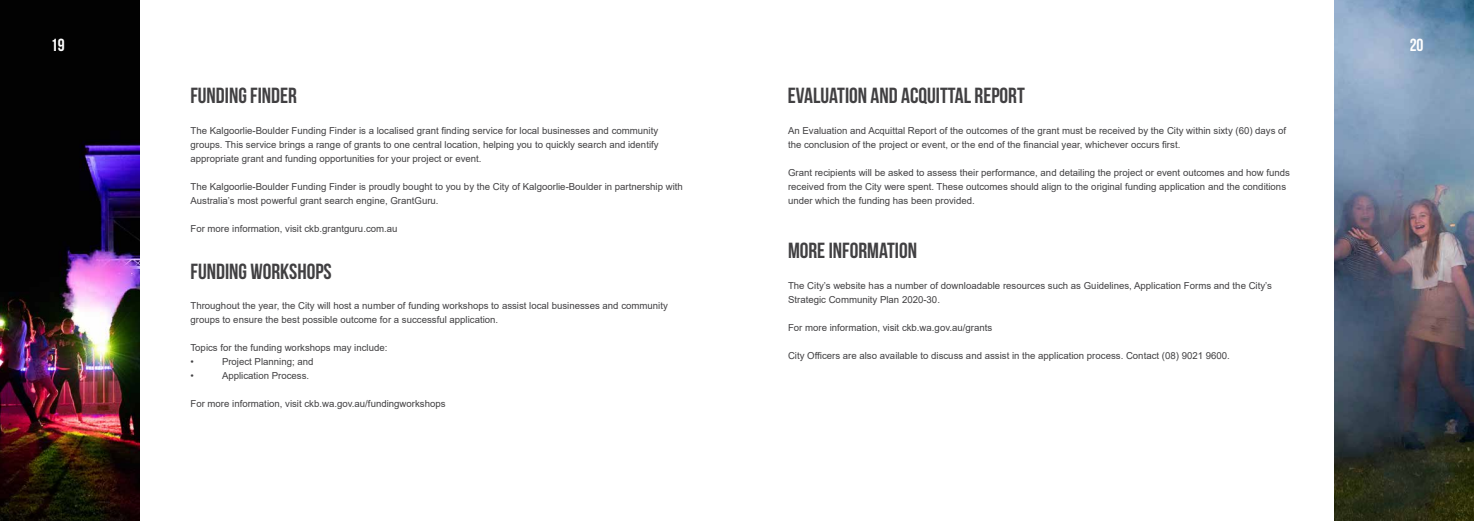
<style>
.page{position:relative;width:1474px;height:521px;background:#fff}
.page>*{position:absolute;margin:0;border:0;box-sizing:border-box;transform-origin:0 0}
.t1{font:21.88px "Bebas Neue";color:#414042}
.t2{font:17.5px "Bebas Neue";color:#fff}
.t3{font:9.62px/14px "Arial";color:#414042}
</style>
<div class="page">
<img style="left:1334px;top:0;width:139px;height:521px">
<img style="left:0;top:0;width:140px;height:521px">
<h2 class="t2" style="left:51px;top:35px;width:15px">19</h2>
<h1 class="t1" style="left:190px;top:84px;width:108px">FUNDING FINDER</h1>
<p class="t3" style="left:190px;top:124px;width:469px;text-align:justify">The Kalgoorlie-Boulder Funding Finder is a localised grant finding service for local businesses and community groups. This service brings a range of grants to one central location, helping you to quickly search and identify appropriate grant and funding opportunities for your project or event.</p>
<p class="t3" style="left:190px;top:180px;width:494px">The Kalgoorlie-Boulder Funding Finder is proudly bought to you by the City of Kalgoorlie-Boulder in partnership with<br>Australia’s most powerful grant search engine, GrantGuru.</p>
<p class="t3" style="left:190px;top:222px;width:209px">For more information, visit ckb.grantguru.com.au</p>
<h1 class="t1" style="left:190px;top:259px;width:143px">FUNDING WORKSHOPS</h1>
<p class="t3" style="left:190px;top:299px;width:479px">Throughout the year, the City will host a number of funding workshops to assist local businesses and community groups to ensure the best possible outcome for a successful application.</p>
<p class="t3" style="left:190px;top:341px;width:198px">Topics for the funding workshops may include: •</p>
<p class="t3" style="left:222px;top:355px;width:93px">Project Planning; and</p>
<p class="t3" style="left:190px;top:369px;width:5px">•</p>
<p class="t3" style="left:222px;top:369px;width:89px">Application Process.</p>
<p class="t3" style="left:190px;top:397px;width:256px">For more information, visit ckb.wa.gov.au/fundingworkshops</p>
<h1 class="t1" style="left:788px;top:84px;width:238px">EVALUATION AND ACQUITTAL REPORT</h1>
<p class="t3" style="left:788px;top:123px;width:500px">An Evaluation and Acquittal Report of the outcomes of the grant must be received by the City within sixty (60) days of the conclusion of the project or event, or the end of the financial year, whichever occurs first.</p>
<p class="t3" style="left:788px;top:165px;width:503px">Grant recipients will be asked to assess their performance, and detailing the project or event outcomes and how funds received from the City were spent. These outcomes should align to the original funding application and the conditions under which the funding has been provided.</p>
<h1 class="t1" style="left:788px;top:238px;width:131px">MORE INFORMATION</h1>
<p class="t3" style="left:788px;top:278px;width:485px">The City’s website has a number of downloadable resources such as Guidelines, Application Forms and the City’s<br>Strategic Community Plan 2020-30.</p>
<p class="t3" style="left:788px;top:320px;width:206px">For more information, visit ckb.wa.gov.au/grants</p>
<p class="t3" style="left:788px;top:348px;width:443px">City Officers are also available to discuss and assist in the application process. Contact (08) 9021 9600.</p>
<h2 class="t2" style="left:1409px;top:35px;width:15px">20</h2>
</div>
